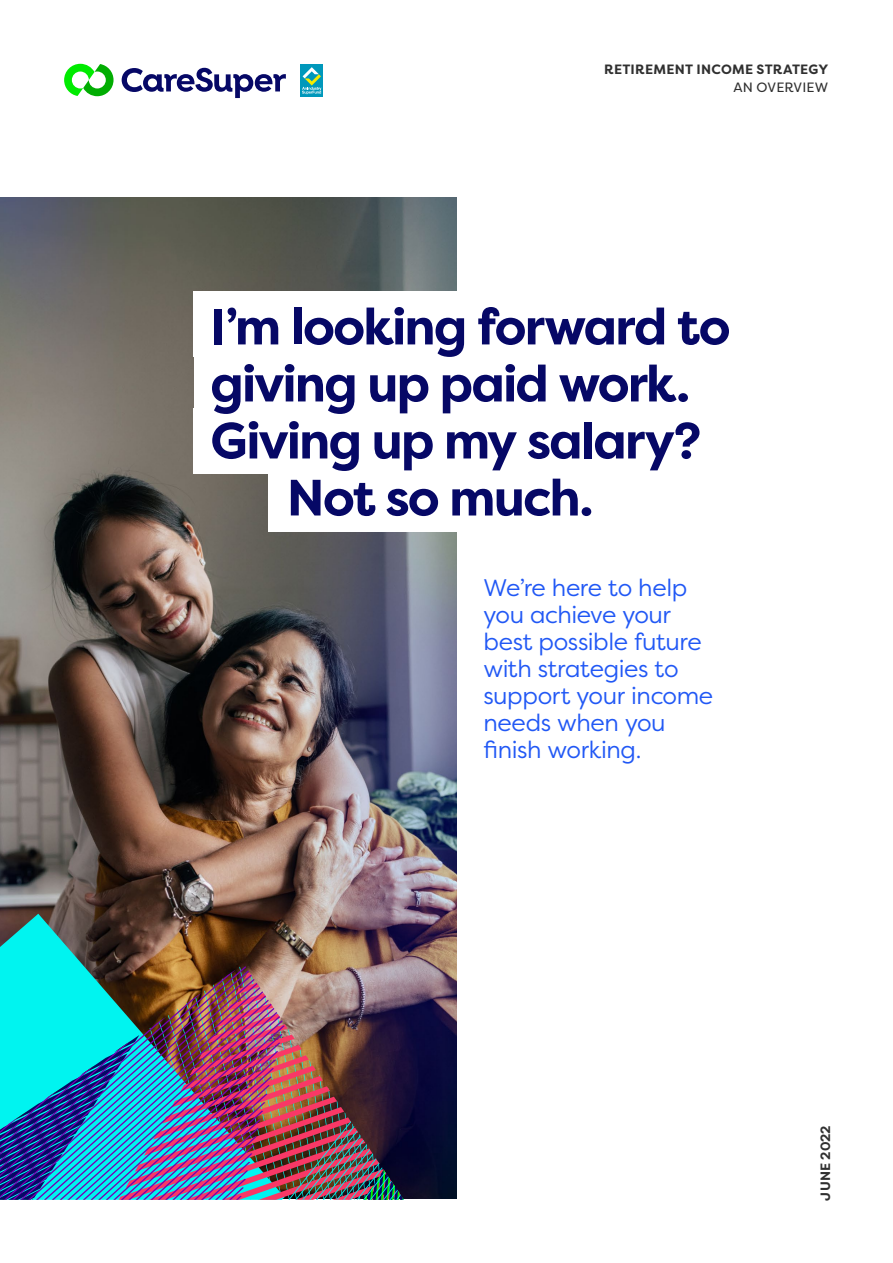
<style>
.page{position:relative;width:893px;height:1263px;background:#fff}
.page>*{position:absolute;margin:0;border:0;box-sizing:border-box;transform-origin:0 0}
.t1{font:700 51px "Filson Pro";letter-spacing:-.04em;color:#060866}
.t2{font:24px/27px "Filson Pro";letter-spacing:-.015em;color:#2158f5}
.t3{font:700 13.5px "Filson Pro";letter-spacing:.02em;color:#303030}
.t4{font:13.5px "Filson Pro";letter-spacing:.01em;color:#303030}
</style>
<div class="page">
<img style="left:0;top:198px;width:456px;height:1001px">
<svg style="left:122px;top:68px;width:164px;height:30px"></svg>
<svg style="left:64px;top:64px;width:50px;height:32px"></svg>
<div style="left:300px;top:64px;width:23px;height:32px;background:#0098bb"></div>
<svg style="left:302px;top:67px;width:19px;height:27px"></svg>
<div style="left:194px;top:291px;width:549px;height:65px;background:#fff"></div>
<div style="left:194px;top:355px;width:511px;height:65px;background:#fff"></div>
<div style="left:194px;top:409px;width:525px;height:65px;background:#fff"></div>
<div style="left:268px;top:467px;width:348px;height:65px;background:#fff"></div>
<svg style="left:0;top:914px;width:285px;height:50px;background:#4d5d4b"></svg>
<img style="left:0;top:964px;width:404px;height:236px">
<img style="left:0;top:964px;width:375px;height:123px">
<p class="t3" style="left:604px;top:61px;width:226px">RETIREMENT INCOME STRATEGY</p>
<p class="t4" style="left:733px;top:78px;width:96px">AN OVERVIEW</p>
<h1 class="t1" style="left:210px;top:294px;width:522px">I’m looking forward to</h1>
<h1 class="t1" style="left:210px;top:351px;width:481px">giving up paid work.</h1>
<h1 class="t1" style="left:210px;top:408px;width:492px">Giving up my salary?</h1>
<h1 class="t1" style="left:287px;top:465px;width:308px">Not so much.</h1>
<p class="t2" style="left:483px;top:573px;width:231px">We’re here to help you achieve your best possible future with strategies to support your income needs when you finish working.</p>
<p class="t3" style="left:817px;top:1201px;width:77px;rotate:-90deg">JUNE 2022</p>
</div>
